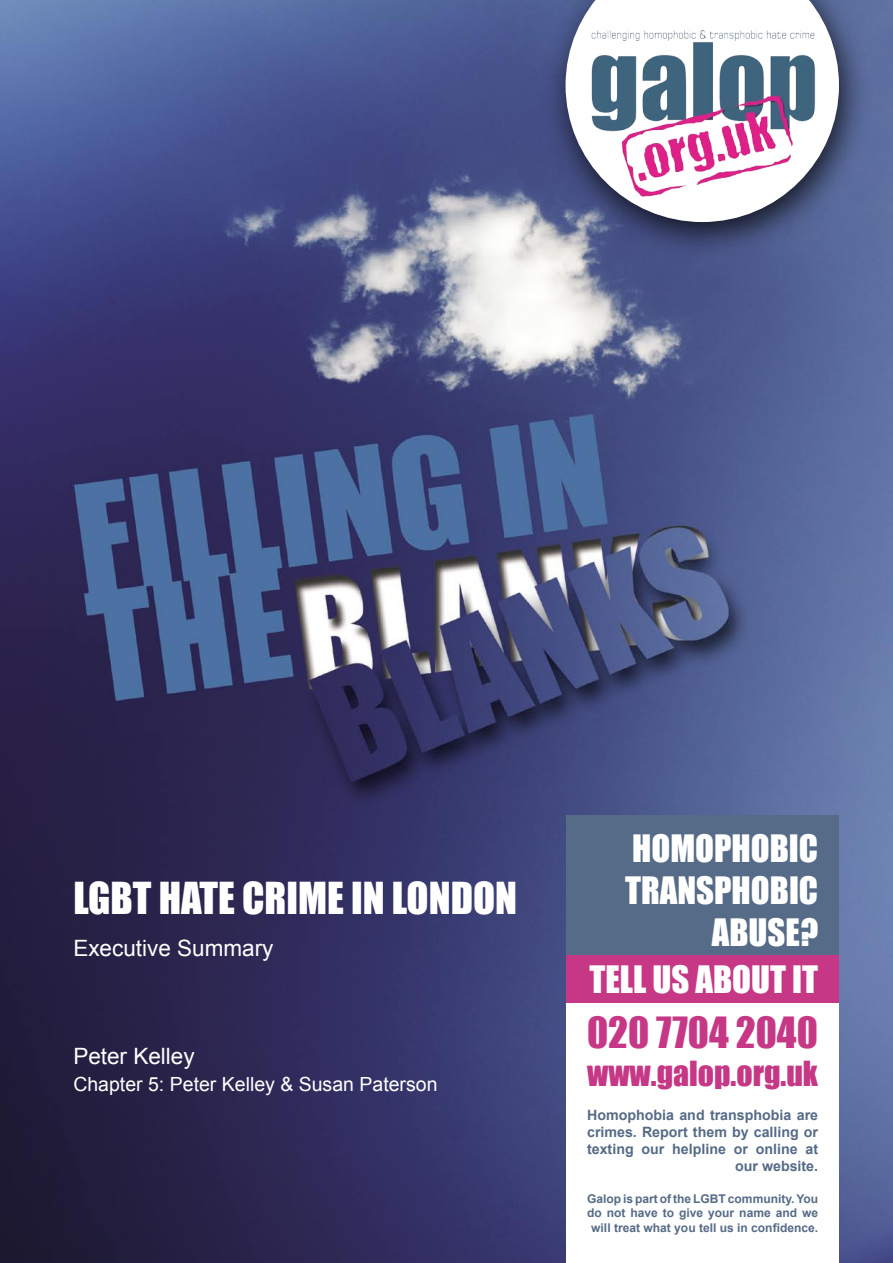
<style>
.page{position:relative;width:893px;height:1263px;background:#fff}
.page>*{position:absolute;margin:0;border:0;box-sizing:border-box;transform-origin:0 0}
.t1{font:40.5px "Impact";color:#fff}
.t2{font:39.6px "Impact";color:#c63886}
.t3{font:34.65px "Impact";color:#fff}
.t4{font:31.8px "Impact";color:#c63886}
.t5{font:22.5px "Arial";color:#fff}
.t6{font:19.5px "Arial";color:#fff}
.t7{font:700 14.25px/17.1px "Arial";color:#566b87;text-align:right}
.t8{font:700 12px/14.4px "Arial";color:#566b87;text-align:center}
</style>
<div class="page">
<img style="left:0;top:0;width:893px;height:1263px">
<div style="left:542px;top:0;width:330px;height:262px;background:#000;opacity:.75"></div>
<svg style="left:566px;top:0;width:273px;height:222px"></svg>
<div style="left:567px;top:815px;width:272px;height:140px;background:#566b87"></div>
<div style="left:567px;top:955px;width:272px;height:48px;background:#c63886"></div>
<div style="left:567px;top:1003px;width:272px;height:260px;background:#fff"></div>
<img style="left:586px;top:26px;width:235px;height:174px">
<p class="t1" style="left:73px;top:867px;width:445px">LGBT HATE CRIME IN LONDON</p>
<p class="t5" style="left:73px;top:934px;width:202px">Executive Summary</p>
<p class="t5" style="left:73px;top:1042px;width:123px">Peter Kelley</p>
<p class="t6" style="left:73px;top:1072px;width:366px">Chapter 5: Peter Kelley &amp; Susan Paterson</p>
<p class="t3" style="left:632px;top:822px;width:187px">HOMOPHOBIC</p>
<p class="t3" style="left:625px;top:863px;width:194px">TRANSPHOBIC</p>
<p class="t3" style="left:712px;top:905px;width:108px">ABUSE?</p>
<p class="t3" style="left:589px;top:952px;width:230px">TELL US ABOUT IT</p>
<p class="t2" style="left:587px;top:1001px;width:232px">020 7704 2040</p>
<p class="t4" style="left:587px;top:1049px;width:233px">www.galop.org.uk</p>
<p class="t7" style="left:587px;top:1107px;width:233px">Homophobia and transphobia are crimes. Report them by calling or texting our helpline or online at our website.</p>
<p class="t8" style="left:587px;top:1192px;width:233px">Galop is part of the LGBT community. You do not have to give your name and we will treat what you tell us in confidence.</p>
</div>
